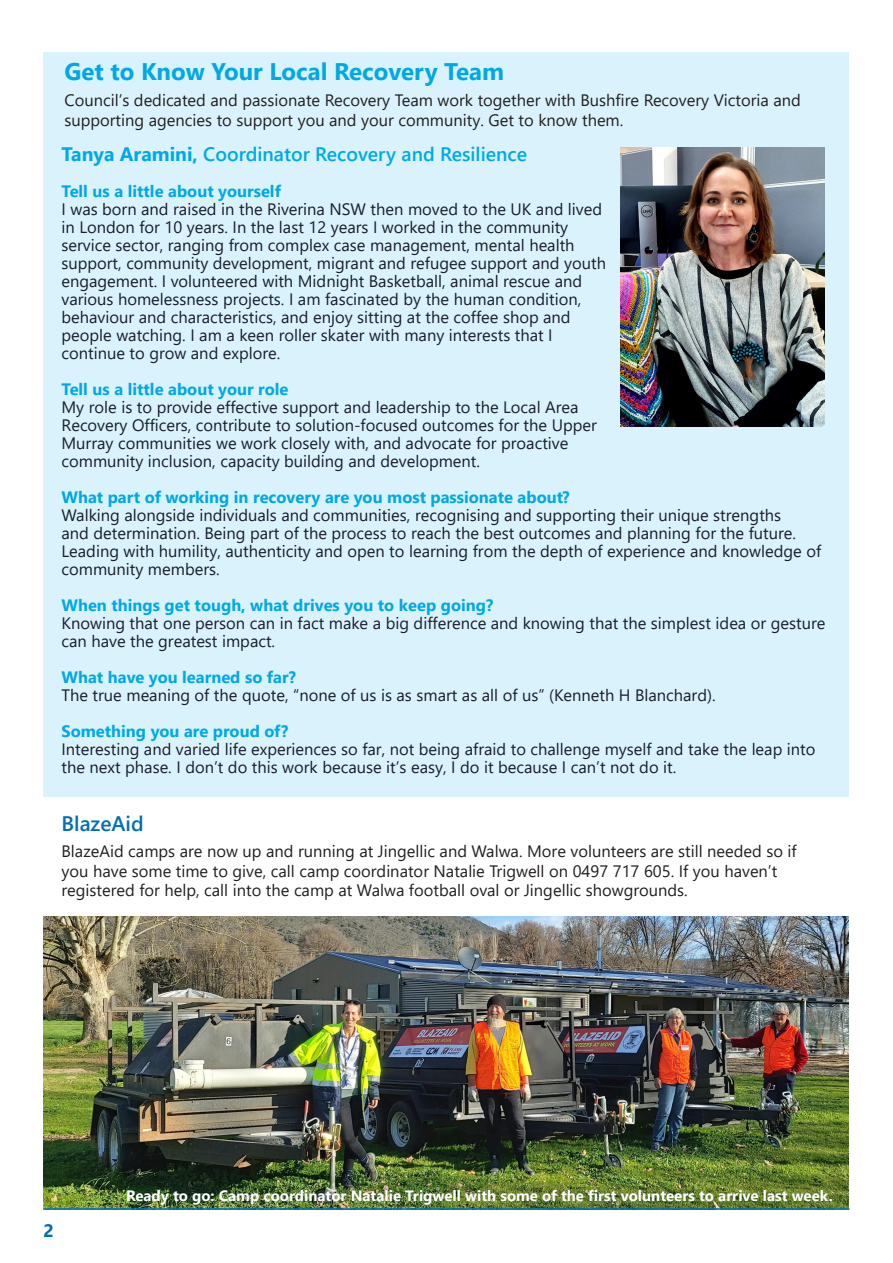
<style>
.page{position:relative;width:893px;height:1263px;background:#fff}
.page>*{position:absolute;margin:0;border:0;box-sizing:border-box;transform-origin:0 0}
.t1{font:700 24px "Segoe UI";color:#00a9e5}
.t2{font:600 21px "Segoe UI";color:#026eb7}
.t3{font:600 19.5px "Segoe UI";color:#00a9e5}
.t4{font:700 18px "Segoe UI";color:#026eb7}
.t5{font:16.5px/18px "Segoe UI";color:#191e29}
.t6{font:16.5px/19.8px "Segoe UI";color:#231f20}
.t7{font:700 15px "Segoe UI";color:#fff}
.s1{font-weight:700}
.s2{font-weight:700;color:#00a9e5}
</style>
<div class="page">
<img style="left:44px;top:917px;width:805px;height:291px">
<div style="left:44px;top:53px;width:805px;height:744px;background:#d9f2fb"></div>
<img style="left:621px;top:147px;width:204px;height:279px">
<hr style="left:43px;top:1208px;width:806px;height:2px;background:#026eb7">
<p class="t1" style="left:64px;top:49px;width:441px">Get to Know Your Local Recovery Team</p>
<p class="t6" style="left:64px;top:89px;width:738px">Council’s dedicated and passionate Recovery Team work together with Bushfire Recovery Victoria and supporting agencies to support you and your community. Get to know them.</p>
<p class="t3" style="left:62px;top:135px;width:467px"><span class="s1">Tanya Aramini,</span> Coordinator Recovery and Resilience</p>
<p class="t5" style="left:62px;top:180px;width:546px"><span class="s2">Tell us a little about yourself<br></span>I was born and raised in the Riverina NSW then moved to the UK and lived in London for 10 years. In the last 12 years I worked in the community service sector, ranging from complex case management, mental health support, community development, migrant and refugee support and youth engagement. I volunteered with Midnight Basketball, animal rescue and various homelessness projects. I am fascinated by the human condition, behaviour and characteristics, and enjoy sitting at the coffee shop and people watching. I am a keen roller skater with many interests that I continue to grow and explore.</p>
<p class="t5" style="left:62px;top:378px;width:537px"><span class="s2">Tell us a little about your role<br></span>My role is to provide effective support and leadership to the Local Area Recovery Officers, contribute to solution-focused outcomes for the Upper Murray communities we work closely with, and advocate for proactive community inclusion, capacity building and development.</p>
<p class="t5" style="left:62px;top:486px;width:761px"><span class="s2">What part of working in recovery are you most passionate about?<br></span>Walking alongside individuals and communities, recognising and supporting their unique strengths<br>and determination. Being part of the process to reach the best outcomes and planning for the future.<br>Leading with humility, authenticity and open to learning from the depth of experience and knowledge of community members.</p>
<p class="t5" style="left:62px;top:594px;width:765px"><span class="s2">When things get tough, what drives you to keep going?<br></span>Knowing that one person can in fact make a big difference and knowing that the simplest idea or gesture can have the greatest impact.</p>
<p class="t5" style="left:62px;top:666px;width:656px"><span class="s2">What have you learned so far?<br></span>The true meaning of the quote, “none of us is as smart as all of us” (Kenneth H Blanchard).</p>
<p class="t5" style="left:62px;top:720px;width:755px"><span class="s2">Something you are proud of?<br></span>Interesting and varied life experiences so far, not being afraid to challenge myself and take the leap into the next phase. I don’t do this work because it’s easy, I do it because I can’t not do it.</p>
<p class="t2" style="left:62px;top:804px;width:84px">BlazeAid</p>
<p class="t6" style="left:62px;top:839px;width:737px">BlazeAid camps are now up and running at Jingellic and Walwa. More volunteers are still needed so if</p>
<p class="t6" style="left:62px;top:859px;width:717px">you have some time to give, call camp coordinator Natalie Trigwell on 0497 717 605. If you haven’t</p>
<p class="t6" style="left:62px;top:879px;width:628px">registered for help, call into the camp at Walwa football oval or Jingellic showgrounds.</p>
<p class="t4" style="left:44px;top:1214px;width:12px">2</p>
<p class="t7" style="left:126px;top:1181px;width:708px">Ready to go: Camp coordinator Natalie Trigwell with some of the first volunteers to arrive last week.</p>
</div>
